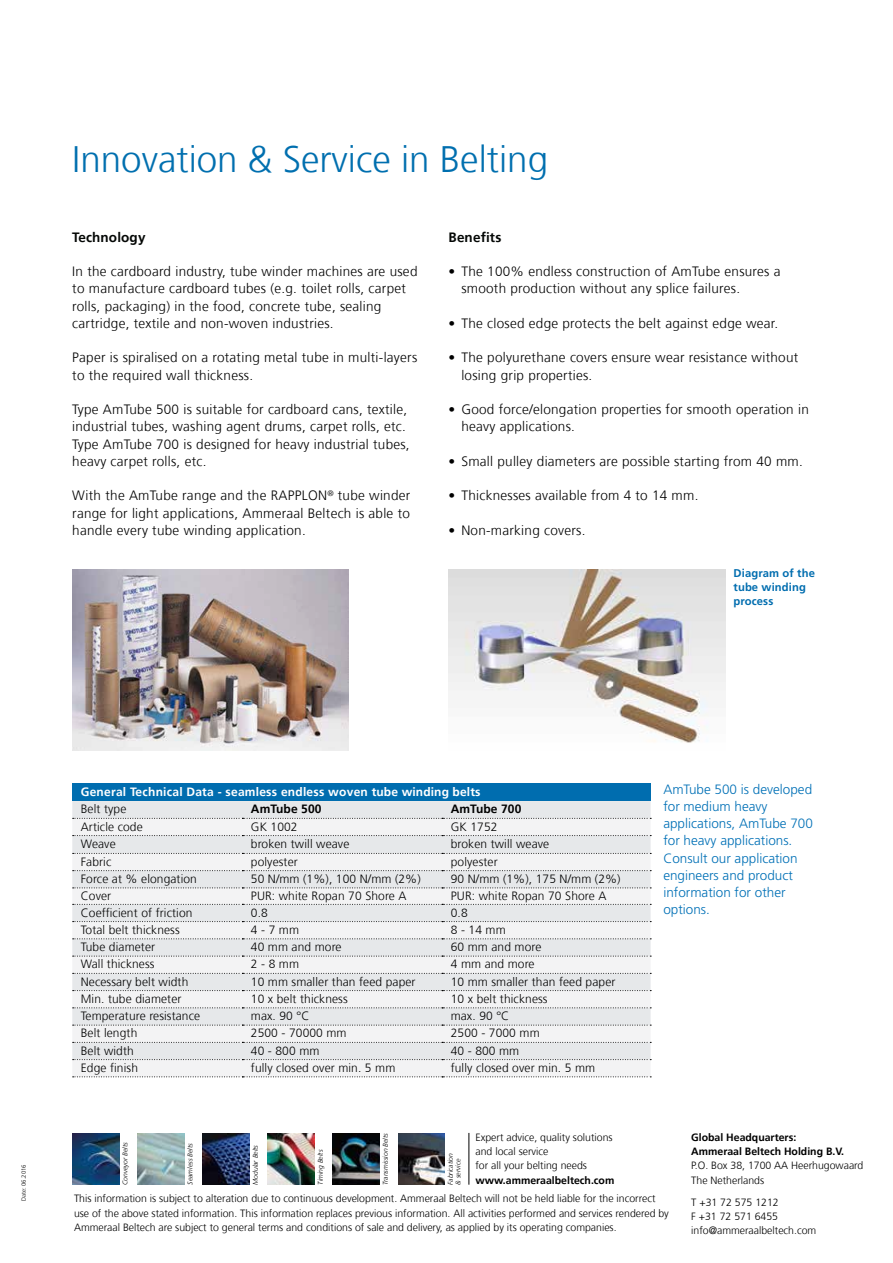
<style>
.page{position:relative;width:893px;height:1263px;background:#fff}
.page>*{position:absolute;margin:0;border:0;box-sizing:border-box;transform-origin:0 0}
.t1{font:300 36.75px "Frutiger";color:#006faf}
.t2{font:300 13.5px/17.2px "Frutiger";letter-spacing:.02em;color:#000}
.t3{font:300 13.5px/17.2px "Frutiger LT Std";color:#0070b6}
.t4{font:700 13.5px "Frutiger";letter-spacing:.01em;color:#040705}
.t5{font:300 12px "Frutiger";letter-spacing:.01em;color:#000}
.t6{font:700 12px "Frutiger";letter-spacing:.02em;color:#fff}
.t7{font:700 12px "Frutiger";letter-spacing:.01em;color:#000}
.t8{font:700 11.25px/13.8px "Frutiger LT Std";letter-spacing:.01em;color:#006daf}
.t9{font:300 10.5px/14.2px "Frutiger";color:#000}
.t10{font:700 10.5px/14.2px "Frutiger";color:#000}
.t11{font:italic 300 6.75px/7.5px "Frutiger";color:#000}
.t12{font:300 6px "Frutiger";color:#000}
</style>
<div class="page">
<img style="left:333px;top:1133px;width:47px;height:52px">
<img style="left:138px;top:1133px;width:47px;height:52px">
<img style="left:268px;top:1133px;width:47px;height:52px">
<img style="left:73px;top:1133px;width:46px;height:52px">
<img style="left:203px;top:1133px;width:47px;height:52px">
<img style="left:398px;top:1133px;width:47px;height:51px">
<hr style="left:468px;top:1133px;width:1px;height:52px;background:#000">
<img style="left:449px;top:569px;width:276px;height:174px">
<div style="left:72px;top:784px;width:579px;height:17px;background:#006daf"></div>
<div style="left:72px;top:801px;width:579px;height:17px;background:#e6e8ea"></div>
<div style="left:72px;top:818px;width:578px;height:17px;background:#f3f3f4"></div>
<div style="left:72px;top:835px;width:579px;height:18px;background:#e6e8ea"></div>
<svg style="left:72px;top:853px;width:579px;height:224px;fill:#f3f3f4"></svg>
<svg style="left:73px;top:818px;width:578px;height:1px"></svg>
<svg style="left:73px;top:835px;width:578px;height:1px"></svg>
<svg style="left:73px;top:853px;width:578px;height:1px"></svg>
<svg style="left:73px;top:870px;width:578px;height:1px"></svg>
<svg style="left:73px;top:887px;width:578px;height:1px"></svg>
<svg style="left:73px;top:904px;width:578px;height:1px"></svg>
<svg style="left:73px;top:921px;width:578px;height:1px"></svg>
<svg style="left:73px;top:938px;width:578px;height:1px"></svg>
<svg style="left:73px;top:956px;width:578px;height:1px"></svg>
<svg style="left:73px;top:973px;width:578px;height:1px"></svg>
<svg style="left:73px;top:990px;width:578px;height:1px"></svg>
<svg style="left:73px;top:1007px;width:578px;height:1px"></svg>
<svg style="left:73px;top:1025px;width:578px;height:1px"></svg>
<svg style="left:73px;top:1042px;width:578px;height:1px"></svg>
<svg style="left:73px;top:1059px;width:578px;height:1px"></svg>
<svg style="left:73px;top:1076px;width:578px;height:1px"></svg>
<img style="left:72px;top:569px;width:277px;height:181px">
<h1 class="t1" style="left:72px;top:138px;width:477px">Innovation &amp; Service in Belting</h1>
<p class="t4" style="left:72px;top:229px;width:75px">Technology</p>
<p class="t2" style="left:72px;top:263px;width:347px">In the cardboard industry, tube winder machines are used to manufacture cardboard tubes (e.g. toilet rolls, carpet rolls, packaging) in the food, concrete tube, sealing cartridge, textile and non-woven industries.</p>
<p class="t2" style="left:72px;top:349px;width:346px">Paper is spiralised on a rotating metal tube in multi-layers to the required wall thickness.</p>
<p class="t2" style="left:72px;top:401px;width:339px">Type AmTube 500 is suitable for cardboard cans, textile, industrial tubes, washing agent drums, carpet rolls, etc.<br>Type AmTube 700 is designed for heavy industrial tubes, heavy carpet rolls, etc.</p>
<p class="t2" style="left:72px;top:487px;width:340px;text-align:justify">With the AmTube range and the RAPPLON<sup>®</sup> tube winder range for light applications, Ammeraal Beltech is able to handle every tube winding application.</p>
<p class="t4" style="left:449px;top:229px;width:54px">Benefits</p>
<p class="t2" style="left:461px;top:263px;width:321px;text-indent:-13px">• The 100% endless construction of AmTube ensures a smooth production without any splice failures.</p>
<p class="t2" style="left:449px;top:315px;width:331px">• The closed edge protects the belt against edge wear.</p>
<p class="t2" style="left:461px;top:349px;width:338px;text-indent:-13px">• The polyurethane covers ensure wear resistance without losing grip properties.</p>
<p class="t2" style="left:461px;top:401px;width:349px;text-indent:-13px">• Good force/elongation properties for smooth operation in heavy applications.</p>
<p class="t2" style="left:449px;top:453px;width:356px">• Small pulley diameters are possible starting from 40 mm.</p>
<p class="t2" style="left:449px;top:487px;width:251px">• Thicknesses available from 4 to 14 mm.</p>
<p class="t2" style="left:449px;top:522px;width:138px">• Non-marking covers.</p>
<p class="t8" style="left:733px;top:567px;width:83px">Diagram of the tube winding process</p>
<p class="t12" style="left:20px;top:1201px;width:39px;rotate:-90deg">Date: 06.2016</p>
<p class="t6" style="left:81px;top:785px;width:401px">General Technical Data - seamless endless woven tube winding belts</p>
<p class="t5" style="left:81px;top:802px;width:47px">Belt type</p>
<p class="t7" style="left:251px;top:802px;width:72px">AmTube 500</p>
<p class="t7" style="left:451px;top:802px;width:72px">AmTube 700</p>
<p class="t5" style="left:81px;top:820px;width:63px">Article code</p>
<p class="t5" style="left:251px;top:820px;width:48px">GK 1002</p>
<p class="t5" style="left:451px;top:820px;width:48px">GK 1752</p>
<p class="t5" style="left:81px;top:837px;width:36px">Weave</p>
<p class="t5" style="left:251px;top:837px;width:100px">broken twill weave</p>
<p class="t5" style="left:451px;top:837px;width:100px">broken twill weave</p>
<p class="t5" style="left:81px;top:855px;width:32px">Fabric</p>
<p class="t5" style="left:251px;top:855px;width:48px">polyester</p>
<p class="t5" style="left:451px;top:855px;width:48px">polyester</p>
<p class="t5" style="left:81px;top:872px;width:118px">Force at % elongation</p>
<p class="t5" style="left:251px;top:872px;width:171px">50 N/mm (1%), 100 N/mm (2%)</p>
<p class="t5" style="left:451px;top:872px;width:171px">90 N/mm (1%), 175 N/mm (2%)</p>
<p class="t5" style="left:81px;top:889px;width:32px">Cover</p>
<p class="t5" style="left:251px;top:889px;width:157px">PUR: white Ropan 70 Shore A</p>
<p class="t5" style="left:451px;top:889px;width:157px">PUR: white Ropan 70 Shore A</p>
<p class="t5" style="left:81px;top:906px;width:113px">Coefficient of friction</p>
<p class="t5" style="left:251px;top:906px;width:18px">0.8</p>
<p class="t5" style="left:451px;top:906px;width:18px">0.8</p>
<p class="t5" style="left:81px;top:923px;width:100px">Total belt thickness</p>
<p class="t5" style="left:251px;top:923px;width:50px">4 - 7 mm</p>
<p class="t5" style="left:451px;top:923px;width:56px">8 - 14 mm</p>
<p class="t5" style="left:81px;top:940px;width:76px">Tube diameter</p>
<p class="t5" style="left:251px;top:940px;width:92px">40 mm and more</p>
<p class="t5" style="left:451px;top:940px;width:92px">60 mm and more</p>
<p class="t5" style="left:81px;top:957px;width:75px">Wall thickness</p>
<p class="t5" style="left:251px;top:957px;width:50px">2 - 8 mm</p>
<p class="t5" style="left:451px;top:957px;width:85px">4 mm and more</p>
<p class="t5" style="left:81px;top:975px;width:109px">Necessary belt width</p>
<p class="t5" style="left:251px;top:975px;width:166px">10 mm smaller than feed paper</p>
<p class="t5" style="left:451px;top:975px;width:166px">10 mm smaller than feed paper</p>
<p class="t5" style="left:81px;top:992px;width:102px">Min. tube diameter</p>
<p class="t5" style="left:251px;top:992px;width:98px">10 x belt thickness</p>
<p class="t5" style="left:451px;top:992px;width:98px">10 x belt thickness</p>
<p class="t5" style="left:81px;top:1009px;width:121px">Temperature resistance</p>
<p class="t5" style="left:251px;top:1009px;width:60px">max. 90 °C</p>
<p class="t5" style="left:451px;top:1009px;width:60px">max. 90 °C</p>
<p class="t5" style="left:81px;top:1026px;width:58px">Belt length</p>
<p class="t5" style="left:251px;top:1026px;width:97px">2500 - 70000 mm</p>
<p class="t5" style="left:451px;top:1026px;width:90px">2500 - 7000 mm</p>
<p class="t5" style="left:81px;top:1044px;width:55px">Belt width</p>
<p class="t5" style="left:251px;top:1044px;width:70px">40 - 800 mm</p>
<p class="t5" style="left:451px;top:1044px;width:70px">40 - 800 mm</p>
<p class="t5" style="left:81px;top:1061px;width:59px">Edge finish</p>
<p class="t5" style="left:251px;top:1061px;width:146px">fully closed over min. 5 mm</p>
<p class="t5" style="left:451px;top:1061px;width:146px">fully closed over min. 5 mm</p>
<p class="t11" style="left:122px;top:1185px;width:44px;rotate:-90deg">Conveyor Belts</p>
<p class="t11" style="left:187px;top:1185px;width:43px;rotate:-90deg">Seamless Belts</p>
<p class="t11" style="left:252px;top:1185px;width:41px;rotate:-90deg">Modular Belts</p>
<p class="t11" style="left:317px;top:1185px;width:36px;rotate:-90deg">Timing Belts</p>
<p class="t11" style="left:382px;top:1185px;width:53px;rotate:-90deg">Transmission Belts</p>
<p class="t11" style="left:447px;top:1185px;width:33px;rotate:-90deg">Fabrication &amp; service</p>
<p class="t9" style="left:475px;top:1130px;width:139px">Expert advice, quality solutions and local service<br>for all your belting needs</p>
<p class="t10" style="left:475px;top:1173px;width:140px">www.ammeraalbeltech.com</p>
<p class="t3" style="left:663px;top:780px;width:151px">AmTube 500 is developed for medium heavy applications, AmTube 700 for heavy applications.<br>Consult our application engineers and product information for other options.</p>
<p class="t10" style="left:691px;top:1130px;width:154px">Global Headquarters:<br>Ammeraal Beltech Holding B.V.</p>
<p class="t9" style="left:691px;top:1159px;width:174px">P.O. Box 38, 1700 AA Heerhugowaard</p>
<p class="t9" style="left:691px;top:1173px;width:74px">The Netherlands</p>
<p class="t9" style="left:74px;top:1192px;width:596px">This information is subject to alteration due to continuous development. Ammeraal Beltech will not be held liable for the incorrect use of the above stated information. This information replaces previous information. All activities performed and services rendered by<br>Ammeraal Beltech are subject to general terms and conditions of sale and delivery, as applied by its operating companies.</p>
<p class="t9" style="left:691px;top:1195px;width:127px">T +31 72 575 1212<br>F +31 72 571 6455 info@ammeraalbeltech.com</p>
</div>
